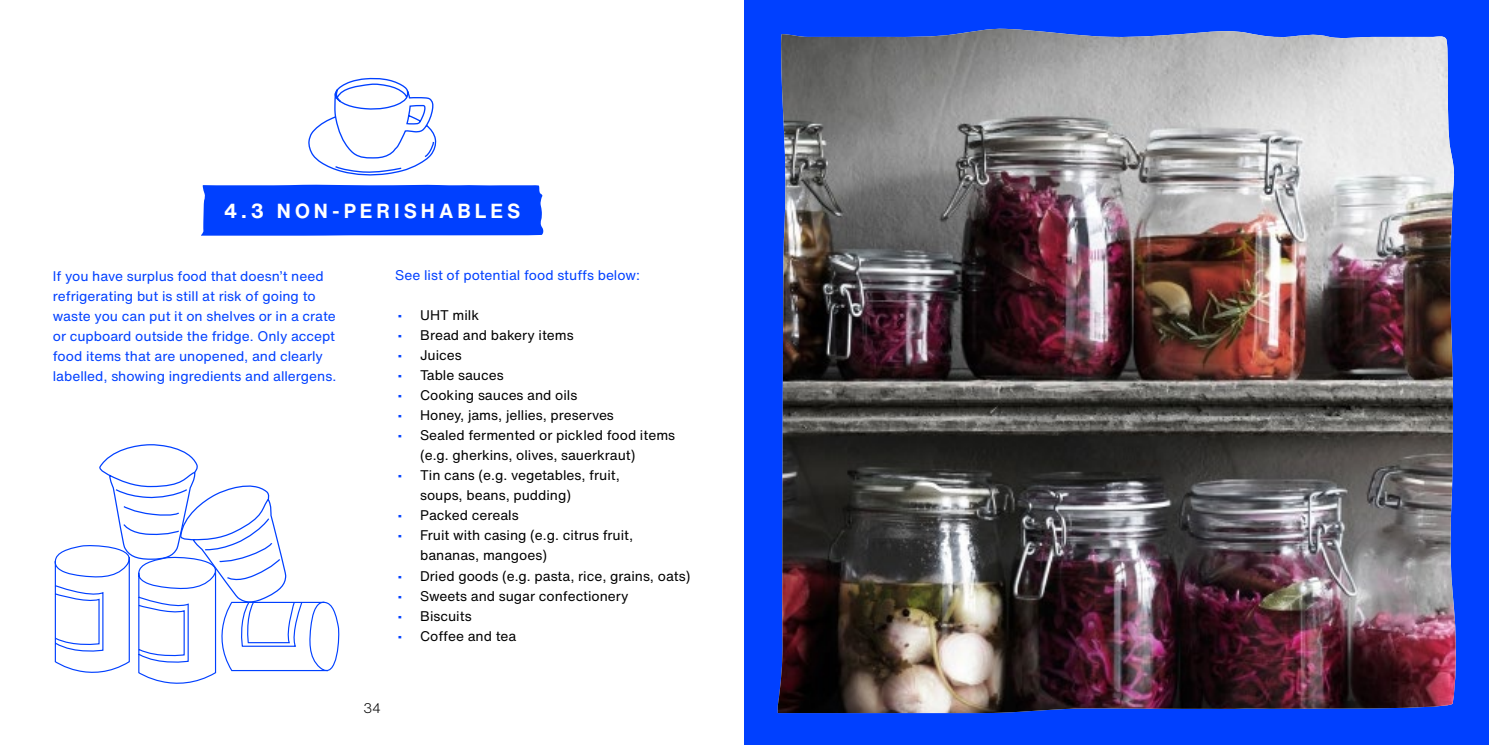
<style>
.page{position:relative;width:1489px;height:745px;background:#fff}
.page>*{position:absolute;margin:0;border:0;box-sizing:border-box;transform-origin:0 0}
.t1{font:700 20px "Helvetica Now Text";letter-spacing:.2em;color:#fff}
.t2{font:13.75px/20px "Helvetica Now Text";color:#000}
.t3{font:13.75px/20px "Helvetica Now Text";color:#0040ff}
.t4{font:300 13.75px "Helvetica Now Text";color:#000}
.s1{color:#0040ff}
</style>
<div class="page">
<div style="left:744px;top:0;width:744px;height:744px;background:#0040ff"></div>
<img style="left:777px;top:29px;width:678px;height:683px">
<div style="left:201px;top:184px;width:342px;height:51px;background:#0040ff"></div>
<svg style="left:308px;top:77px;width:128px;height:99px"></svg>
<svg style="left:54px;top:444px;width:286px;height:240px"></svg>
<h1 class="t1" style="left:224px;top:195px;width:298px">4.3 NON-PERISHABLES</h1>
<p class="t3" style="left:53px;top:266px;width:285px">If you have surplus food that doesn’t need refrigerating but is still at risk of going to waste you can put it on shelves or in a crate or cupboard outside the fridge. Only accept food items that are unopened, and clearly labelled, showing ingredients and allergens.</p>
<p class="t3" style="left:395px;top:264px;width:246px">See list of potential food stuffs below:</p>
<p class="t2" style="left:397px;top:304px;width:83px"><span class="s1">•</span> UHT milk</p>
<p class="t2" style="left:397px;top:324px;width:178px"><span class="s1">•</span> Bread and bakery items</p>
<p class="t2" style="left:397px;top:344px;width:66px"><span class="s1">•</span> Juices</p>
<p class="t2" style="left:397px;top:364px;width:107px"><span class="s1">•</span> Table sauces</p>
<p class="t2" style="left:397px;top:384px;width:181px"><span class="s1">•</span> Cooking sauces and oils</p>
<p class="t2" style="left:397px;top:405px;width:218px"><span class="s1">•</span> Honey, jams, jellies, preserves</p>
<p class="t2" style="left:420px;top:425px;width:256px;text-indent:-22px"><span class="s1">•</span> Sealed fermented or pickled food items (e.g. gherkins, olives, sauerkraut)</p>
<p class="t2" style="left:420px;top:465px;width:201px;text-indent:-22px"><span class="s1">•</span> Tin cans (e.g. vegetables, fruit, soups, beans, pudding)</p>
<p class="t2" style="left:397px;top:505px;width:123px"><span class="s1">•</span> Packed cereals</p>
<p class="t2" style="left:420px;top:525px;width:215px;text-indent:-22px"><span class="s1">•</span> Fruit with casing (e.g. citrus fruit, bananas, mangoes)</p>
<p class="t2" style="left:397px;top:565px;width:294px"><span class="s1">•</span> Dried goods (e.g. pasta, rice, grains, oats)</p>
<p class="t2" style="left:397px;top:585px;width:232px"><span class="s1">•</span> Sweets and sugar confectionery</p>
<p class="t2" style="left:397px;top:605px;width:75px"><span class="s1">•</span> Biscuits</p>
<p class="t2" style="left:397px;top:625px;width:120px"><span class="s1">•</span> Coffee and tea</p>
<p class="t4" style="left:363px;top:697px;width:19px">34</p>
</div>
